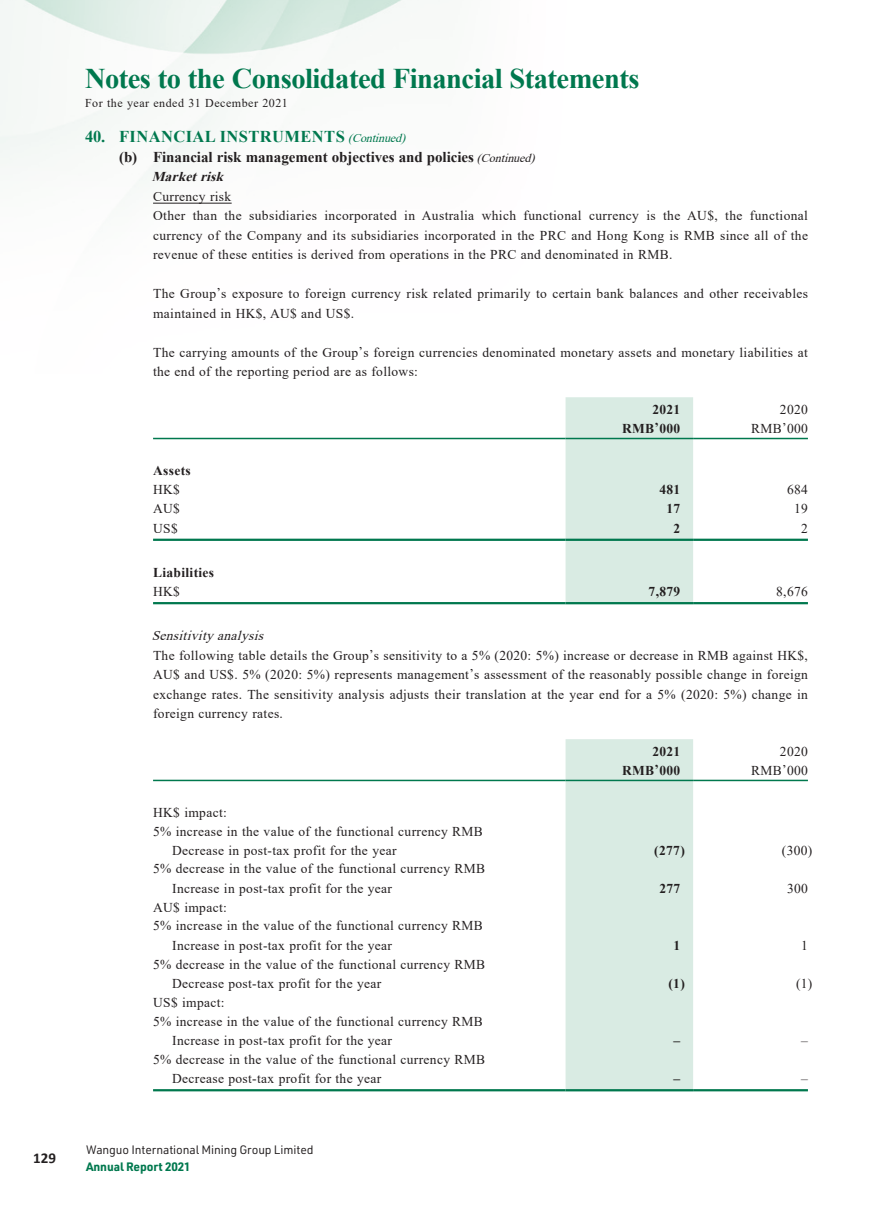
<style>
.page{position:relative;width:893px;height:1212px;background:#fff}
.page>*{position:absolute;margin:0;border:0;box-sizing:border-box;transform-origin:0 0}
.t1{font:700 28.5px "Times New Roman";letter-spacing:-.02em;color:#00784e}
.Heading_1{font:700 16.5px "Times New Roman";letter-spacing:.025em;color:#00784e}
.Heading_2{font:700 15px "Times New Roman";letter-spacing:-.005em;color:#231f20}
.t2{font:700 15px "Calibri";color:#231f20}
.Body_Text{font:13.5px/19.5px "Times New Roman";letter-spacing:.025em;color:#231f20}
.Body_Text-2{font:700 13.5px "Times New Roman";letter-spacing:.025em;color:#231f20}
.Heading_5{font:italic 13.5px "Times New Roman";color:#231f20}
.Heading_4{font:13.5px "Times New Roman";letter-spacing:.025em;color:#231f20}
.Heading_3{font:italic 700 13.5px "Times New Roman";color:#231f20}
.t3{font:12px "URWDIN";letter-spacing:-.01em;color:#231f20}
.t4{font:12px "Times New Roman";letter-spacing:.04em;color:#231f20}
.t5{font:700 12px "URWDIN";letter-spacing:-.01em;color:#00784e}
.Heading_1-2{font:italic 12px "Times New Roman";color:#00784e}
.Heading_2-2{font:italic 12px "Times New Roman";color:#231f20}
</style>
<div class="page">
<img style="left:0;top:0;width:404px;height:203px">
<hr style="left:153px;top:203px;width:79px;height:1px;background:#231f20">
<div style="left:566px;top:397px;width:127px;height:205px;background:#d9ebe3"></div>
<hr style="left:153px;top:438px;width:413px;height:1px;background:#00784e">
<hr style="left:566px;top:438px;width:127px;height:1px;background:#00784e">
<hr style="left:693px;top:438px;width:115px;height:1px;background:#00784e">
<hr style="left:153px;top:539px;width:413px;height:2px;background:#00784e">
<hr style="left:566px;top:539px;width:127px;height:2px;background:#00784e">
<hr style="left:693px;top:539px;width:115px;height:2px;background:#00784e">
<hr style="left:153px;top:602px;width:413px;height:2px;background:#00784e">
<hr style="left:566px;top:602px;width:127px;height:2px;background:#00784e">
<hr style="left:693px;top:602px;width:115px;height:2px;background:#00784e">
<div style="left:566px;top:739px;width:127px;height:350px;background:#d9ebe3"></div>
<hr style="left:153px;top:780px;width:413px;height:1px;background:#00784e">
<hr style="left:566px;top:780px;width:127px;height:1px;background:#00784e">
<hr style="left:693px;top:780px;width:115px;height:1px;background:#00784e">
<hr style="left:153px;top:1089px;width:413px;height:2px;background:#00784e">
<hr style="left:566px;top:1089px;width:127px;height:2px;background:#00784e">
<hr style="left:693px;top:1089px;width:115px;height:2px;background:#00784e">
<p class="t2" style="left:33px;top:1147px;width:24px">129</p>
<h1 class="t1" style="left:85px;top:58px;width:556px">Notes to the Consolidated Financial Statements</h1>
<p class="t4" style="left:85px;top:94px;width:204px">For the year ended 31 December 2021</p>
<p class="Heading_1" style="left:85px;top:125px;width:22px">40.</p>
<p class="Heading_1" style="left:119px;top:125px;width:227px">FINANCIAL INSTRUMENTS</p>
<p class="Heading_1-2" style="left:348px;top:130px;width:10px">(</p>
<p class="Heading_1-2" style="left:352px;top:130px;width:55px">Continued</p>
<p class="Heading_1-2" style="left:401px;top:130px;width:10px">(</p>
<p class="Heading_2" style="left:119px;top:146px;width:20px">b( )</p>
<p class="Heading_2" style="left:153px;top:146px;width:322px">Financial risk management objectives and policies</p>
<p class="Heading_2-2" style="left:477px;top:149px;width:10px">(</p>
<p class="Heading_2-2" style="left:481px;top:149px;width:56px">Continued</p>
<p class="Heading_2-2" style="left:530px;top:149px;width:10px">(</p>
<p class="Heading_3" style="left:152px;top:167px;width:78px">Market risk</p>
<p class="Heading_4" style="left:153px;top:187px;width:80px">Currency risk</p>
<p class="Body_Text" style="left:687px;top:205px;width:32px">AU$,</p>
<p class="Body_Text" style="left:153px;top:205px;width:656px">Other<br>currency of the Company and its subsidiaries incorporated in the PRC and Hong Kong is RMB since all of the revenue of these entities is derived from operations in the PRC and denominated in RMB.</p>
<p class="Body_Text" style="left:153px;top:283px;width:656px">The Group s’ exposure to foreign currency risk related primarily to certain bank balances and other receivables maintained in HK$, AU$ and US$.</p>
<p class="Body_Text" style="left:153px;top:342px;width:656px">The carrying amounts of the Group s’ foreign currencies denominated monetary assets and monetary liabilities at the end of the reporting period are as follows:</p>
<p class="Body_Text" style="left:780px;top:400px;width:30px">2020</p>
<p class="Body_Text" style="left:193px;top:205px;width:26px">than</p>
<p class="Body_Text" style="left:225px;top:205px;width:19px">the</p>
<p class="Body_Text" style="left:249px;top:205px;width:69px">subsidiaries</p>
<p class="Body_Text" style="left:324px;top:205px;width:74px">incorporated</p>
<p class="Body_Text" style="left:404px;top:205px;width:12px">in</p>
<p class="Body_Text" style="left:422px;top:205px;width:54px">Australia</p>
<p class="Body_Text" style="left:482px;top:205px;width:36px">which</p>
<p class="Body_Text" style="left:524px;top:205px;width:60px">functional</p>
<p class="Body_Text" style="left:646px;top:205px;width:11px">is</p>
<p class="Body_Text" style="left:663px;top:205px;width:19px">the</p>
<p class="Body_Text" style="left:725px;top:205px;width:19px">the</p>
<p class="Body_Text" style="left:750px;top:205px;width:60px">functional</p>
<p class="Body_Text" style="left:589px;top:205px;width:51px">currency</p>
<p class="Body_Text-2" style="left:652px;top:400px;width:30px">2021</p>
<p class="Body_Text-2" style="left:655px;top:418px;width:6px">’</p>
<p class="Body_Text-2" style="left:622px;top:419px;width:60px">RMB 000</p>
<p class="Body_Text" style="left:782px;top:418px;width:6px">‘</p>
<p class="Body_Text" style="left:751px;top:418px;width:58px">RMB 000</p>
<p class="Body_Text-2" style="left:153px;top:461px;width:39px">Assets</p>
<p class="Body_Text" style="left:153px;top:479px;width:28px">HK$</p>
<p class="Body_Text-2" style="left:659px;top:480px;width:22px">481</p>
<p class="Body_Text" style="left:787px;top:479px;width:22px">684</p>
<p class="Body_Text" style="left:153px;top:499px;width:28px">AU$</p>
<p class="Body_Text-2" style="left:666px;top:499px;width:15px">17</p>
<p class="Body_Text" style="left:794px;top:499px;width:15px">19</p>
<p class="Body_Text" style="left:153px;top:518px;width:26px">US$</p>
<p class="Body_Text-2" style="left:153px;top:562px;width:63px">Liabilities</p>
<p class="Body_Text-2" style="left:674px;top:519px;width:8px">2</p>
<p class="Body_Text" style="left:801px;top:518px;width:8px">2</p>
<p class="Body_Text" style="left:153px;top:582px;width:28px">HK$</p>
<p class="Heading_5" style="left:152px;top:626px;width:118px">Sensitivity analysis</p>
<p class="Body_Text" style="left:153px;top:645px;width:656px;text-align:justify">The following table details the Group s’ sensitivity to a 5% (2020: 5%) increase or decrease in RMB against HK$, AU$ and US$. 5% (2020: 5%) represents management s’ assessment of the reasonably possible change in foreign exchange rates. The sensitivity analysis adjusts their translation at the year end for a 5% (2020: 5%) change in foreign currency rates.</p>
<p class="Body_Text" style="left:780px;top:742px;width:30px">2020</p>
<p class="Body_Text-2" style="left:649px;top:582px;width:33px">7,879</p>
<p class="Body_Text" style="left:776px;top:582px;width:33px">8,676</p>
<p class="Body_Text-2" style="left:652px;top:742px;width:30px">2021</p>
<p class="Body_Text-2" style="left:655px;top:760px;width:6px">’</p>
<p class="Body_Text-2" style="left:622px;top:761px;width:60px">RMB 000</p>
<p class="Body_Text" style="left:782px;top:760px;width:6px">‘</p>
<p class="Body_Text" style="left:751px;top:760px;width:58px">RMB 000</p>
<p class="Body_Text" style="left:153px;top:802px;width:75px">HK$ impact:</p>
<p class="Body_Text" style="left:153px;top:821px;width:331px">5% increase in the value of the functional currency RMB</p>
<p class="Body_Text" style="left:172px;top:840px;width:226px">Decrease in post-tax profit for the year</p>
<p class="Body_Text" style="left:153px;top:859px;width:334px">5% decrease in the value of the functional currency RMB</p>
<p class="Body_Text-2" style="left:654px;top:840px;width:32px">)277(</p>
<p class="Body_Text" style="left:782px;top:840px;width:32px">)300(</p>
<p class="Body_Text" style="left:172px;top:878px;width:221px">Increase in post-tax profit for the year</p>
<p class="Body_Text" style="left:153px;top:897px;width:75px">AU$ impact:</p>
<p class="Body_Text" style="left:153px;top:916px;width:331px">5% increase in the value of the functional currency RMB</p>
<p class="Body_Text-2" style="left:659px;top:878px;width:22px">277</p>
<p class="Body_Text" style="left:787px;top:878px;width:22px">300</p>
<p class="Body_Text" style="left:172px;top:935px;width:221px">Increase in post-tax profit for the year</p>
<p class="Body_Text" style="left:153px;top:954px;width:334px">5% decrease in the value of the functional currency RMB</p>
<p class="Body_Text-2" style="left:674px;top:935px;width:8px">1</p>
<p class="Body_Text" style="left:801px;top:935px;width:8px">1</p>
<p class="Body_Text" style="left:172px;top:973px;width:211px">Decrease post-tax profit for the year</p>
<p class="Body_Text" style="left:153px;top:992px;width:73px">US$ impact:</p>
<p class="Body_Text" style="left:153px;top:1011px;width:331px">5% increase in the value of the functional currency RMB</p>
<p class="Body_Text-2" style="left:668px;top:974px;width:18px">(1)</p>
<p class="Body_Text" style="left:796px;top:973px;width:18px">(1)</p>
<p class="Body_Text" style="left:172px;top:1030px;width:221px">Increase in post-tax profit for the year</p>
<p class="Body_Text" style="left:153px;top:1049px;width:334px">5% decrease in the value of the functional currency RMB</p>
<p class="Body_Text-2" style="left:674px;top:1031px;width:8px">–</p>
<p class="Body_Text" style="left:801px;top:1030px;width:8px">–</p>
<p class="Body_Text" style="left:172px;top:1069px;width:211px">Decrease post-tax profit for the year</p>
<p class="Body_Text-2" style="left:674px;top:1069px;width:8px">–</p>
<p class="Body_Text" style="left:801px;top:1069px;width:8px">–</p>
<p class="t3" style="left:86px;top:1142px;width:229px">Wanguo International Mining Group Limited</p>
<p class="t5" style="left:86px;top:1158px;width:106px">Annual Report 2021</p>
</div>
